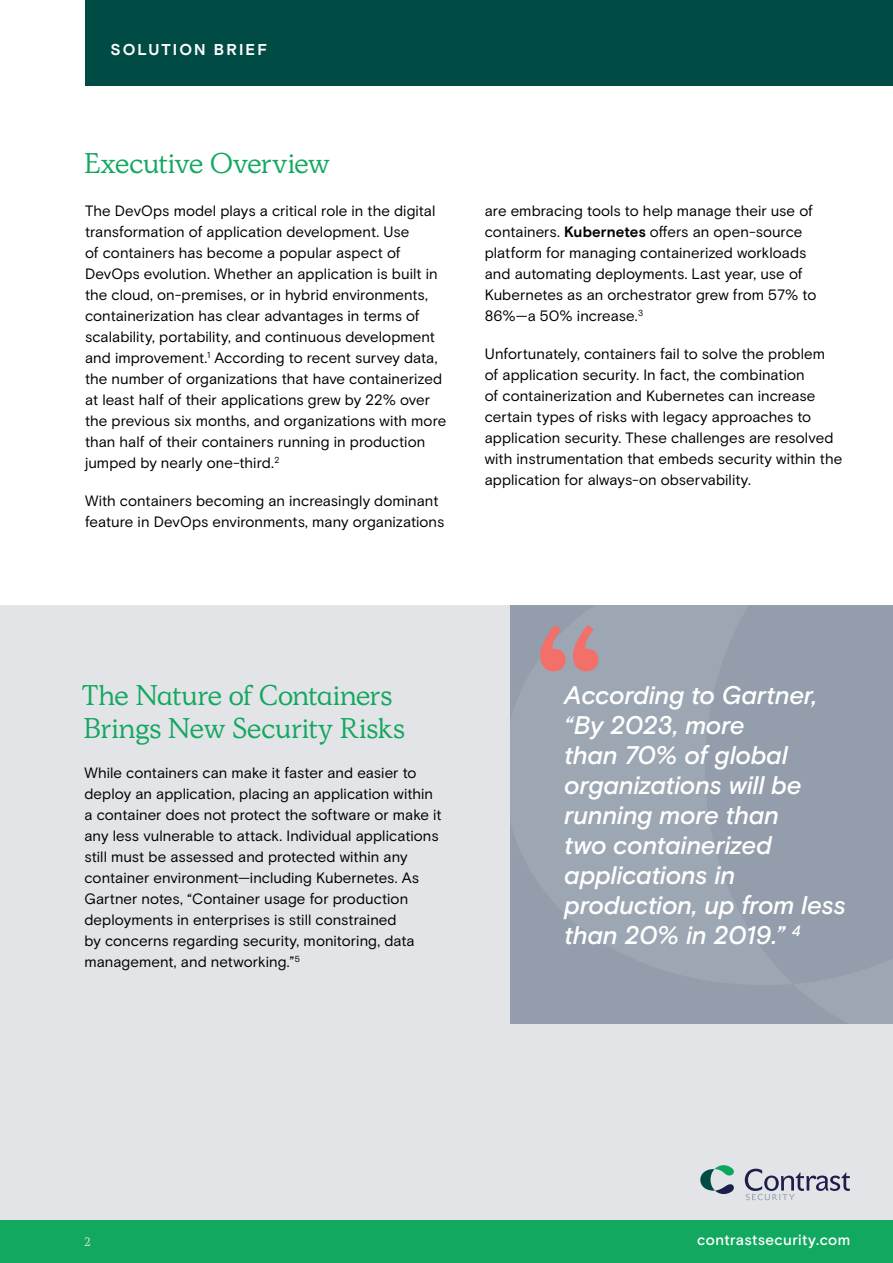
<style>
.page{position:relative;width:893px;height:1263px;background:#fff}
.page>*{position:absolute;margin:0;border:0;box-sizing:border-box;transform-origin:0 0}
.t1{font:28.5px/33px "Simula";letter-spacing:-.005em;color:#13a85f}
.t2{font:italic 500 25.5px/30px "Basis Grotesque Pro";letter-spacing:-.01em;color:#fff}
.t3{font:700 15.75px "Basis Grotesque Pro";letter-spacing:.135em;color:#fff}
.t4{font:15px/21px "Basis Grotesque Pro";color:#000}
.t5{font:500 15px "Basis Grotesque Pro";letter-spacing:.025em;color:#fff}
.t6{font:15px "Simula";color:#ebeced}
.t7{font:12px "Simula";color:#ebeced}
.s1{font-weight:700}
</style>
<div class="page">
<div style="left:0;top:605px;width:893px;height:658px;background:#e3e4e7"></div>
<div style="left:85px;top:0;width:808px;height:85px;background:#004c45"></div>
<svg style="left:745px;top:1169px;width:104px;height:31px"></svg>
<svg style="left:701px;top:1165px;width:33px;height:29px"></svg>
<div style="left:510px;top:605px;width:383px;height:419px;background:#939dab"></div>
<svg style="left:540px;top:625px;width:58px;height:46px"></svg>
<div style="left:0;top:1220px;width:893px;height:43px;background:#13a85f"></div>
<p class="t3" style="left:111px;top:40px;width:158px">SOLUTION BRIEF</p>
<h1 class="t1" style="left:84px;top:147px;width:247px">Executive Overview</h1>
<p class="t4" style="left:85px;top:200px;width:363px">The DevOps model plays a critical role in the digital transformation of application development. Use<br>of containers has become a popular aspect of DevOps evolution. Whether an application is built in the cloud, on-premises, or in hybrid environments, containerization has clear advantages in terms of scalability, portability, and continuous development and improvement.<sup>1</sup> According to recent survey data, the number of organizations that have containerized at least half of their applications grew by 22% over the previous six months, and organizations with more than half of their containers running in production jumped by nearly one-third.<sup>2</sup></p>
<p class="t4" style="left:85px;top:490px;width:361px">With containers becoming an increasingly dominant feature in DevOps environments, many organizations</p>
<p class="t4" style="left:485px;top:200px;width:333px">are embracing tools to help manage their use of containers. <span class="s1">Kubernetes</span> offers an open-source platform for managing containerized workloads and automating deployments. Last year, use of Kubernetes as an orchestrator grew from 57% to 86%—a 50% increase.<sup>3</sup></p>
<p class="t4" style="left:485px;top:343px;width:359px">Unfortunately, containers fail to solve the problem of application security. In fact, the combination<br>of containerization and Kubernetes can increase certain types of risks with legacy approaches to application security. These challenges are resolved with instrumentation that embeds security within the application for always-on observability.</p>
<h1 class="t1" style="left:82px;top:679px;width:325px">The Nature of Containers<br>Brings New Security Risks</h1>
<p class="t4" style="left:84px;top:763px;width:359px">While containers can make it faster and easier to deploy an application, placing an application within a container does not protect the software or make it any less vulnerable to attack. Individual applications still must be assessed and protected within any container environment—including Kubernetes. As Gartner notes, “Container usage for production deployments in enterprises is still constrained<br>by concerns regarding security, monitoring, data management, and networking.”<sup>5</sup></p>
<h2 class="t2" style="left:564px;top:681px;width:283px">According to Gartner, “By 2023, more<br>than 70% of global organizations will be running more than<br>two containerized applications in production, up from less than 20% in 2019.” <sup>4</sup></h2>
<p class="t7" style="left:84px;top:1234px;width:7px">2</p>
<p class="t5" style="left:697px;top:1231px;width:155px">contrastsecurity.com</p>
<p class="t6" style="left:84px;top:1234px;width:9px">2</p>
</div>
